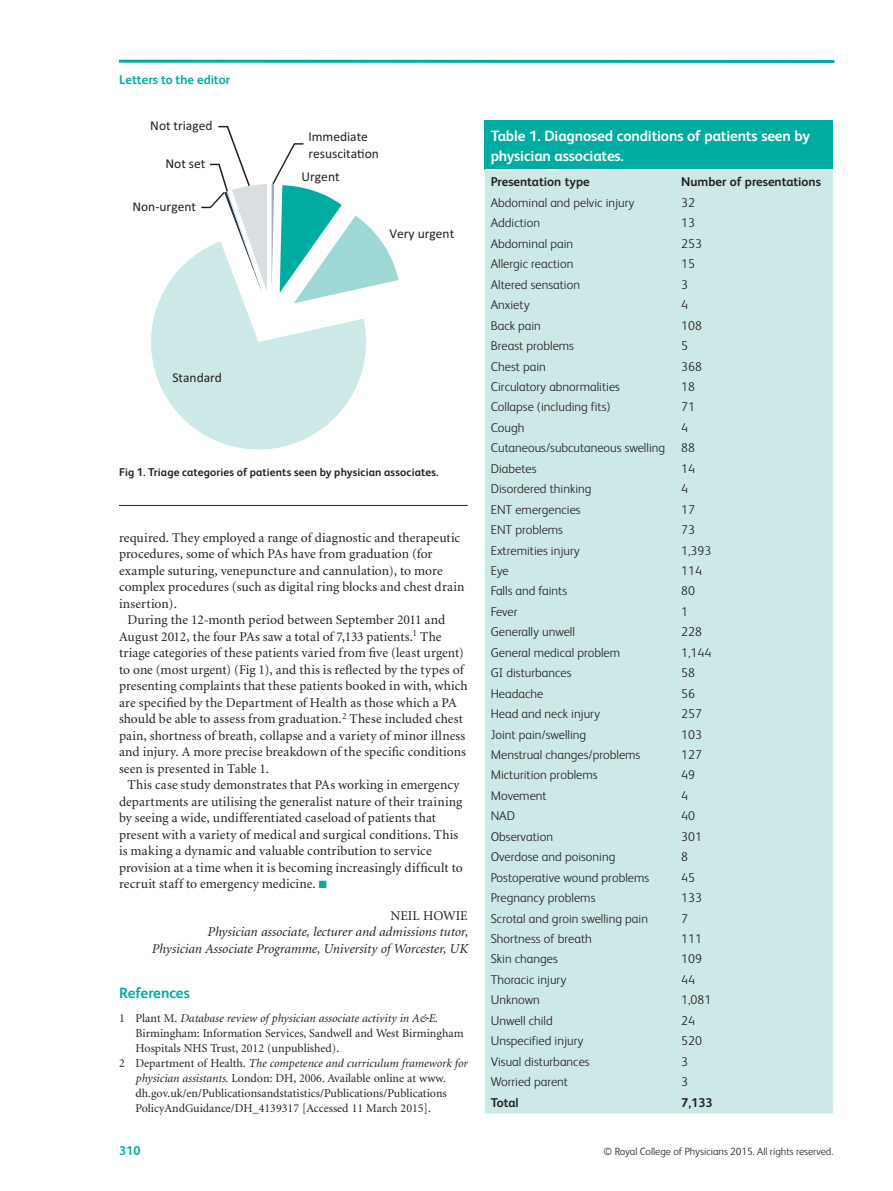
<style>
.page{position:relative;width:893px;height:1191px;background:#fff}
.page>*{position:absolute;margin:0;border:0;box-sizing:border-box;transform-origin:0 0}
.t1{font:700 15px/20.2px "FS Albert";letter-spacing:-.01em;color:#fff}
.t2{font:700 15px "FS Albert";letter-spacing:-.005em;color:#00aca0}
.t3{font:13.5px/16.5px "Minion";letter-spacing:.005em;color:#231f20}
.t4{font:italic 13.5px/16.5px "Minion";color:#231f20;text-align:right}
.t5{font:13.5px/16.2px "Calibri";color:#231f20}
.t6{font:300 12.75px "FS Albert";color:#231f20}
.t7{font:700 12.75px "FS Albert";color:#231f20}
.t8{font:700 12.75px "FS Albert";color:#00aca0}
.t9{font:12px "Minion";color:#231f20}
.t10{font:italic 12px "Minion";color:#231f20}
.t11{font:700 11.25px "FS Albert";letter-spacing:.01em;color:#231f20}
.t12{font:300 10.5px "FS Albert";color:#231f20}
.s1{color:#00aca0}
.s2{font-style:normal}
.s3{font-style:italic}
</style>
<div class="page">
<hr style="left:119px;top:60px;width:715px;height:3px;background:#00aca0">
<svg style="left:151px;top:251px;width:215px;height:198px;fill:#cce9e8"></svg>
<svg style="left:201px;top:126px;width:198px;height:177px"></svg>
<hr style="left:119px;top:505px;width:349px;height:1px;background:#231f20">
<div style="left:485px;top:120px;width:348px;height:50px;background:#00aca0"></div>
<div style="left:485px;top:171px;width:348px;height:942px;background:#cce9e7"></div>
<hr style="left:485px;top:169px;width:348px;height:2px;background:#fff">
<p class="t8" style="left:119px;top:74px;width:113px">Letters to the editor</p>
<p class="t5" style="left:150px;top:119px;width:64px">Not triaged</p>
<p class="t5" style="left:166px;top:156px;width:41px">Not set</p>
<p class="t5" style="left:132px;top:199px;width:65px">Non-urgent</p>
<p class="t5" style="left:172px;top:370px;width:51px">Standard</p>
<p class="t5" style="left:308px;top:130px;width:72px">Immediate resuscita-on</p>
<p class="t5" style="left:302px;top:170px;width:40px">Urgent</p>
<p class="t5" style="left:390px;top:227px;width:66px">Very urgent</p>
<p class="t11" style="left:119px;top:468px;width:321px">Fig 1. Triage categories of patients seen by physician associates.</p>
<p class="t3" style="left:119px;top:530px;width:347px">required. They employed a range of diagnostic and therapeutic procedures, some of which PAs have from graduation (for example suturing, venepuncture and cannulation), to more complex procedures (such as digital ring blocks and chest drain insertion).</p>
<p class="t3" style="left:119px;top:612px;width:350px;text-indent:9px">During the 12-month period between September 2011 and August 2012, the four PAs saw a total of 7,133 patients.<sup>1</sup> The triage categories of these patients varied from five (least urgent) to one (most urgent) (Fig 1), and this is reflected by the types of presenting complaints that these patients booked in with, which are specified by the Department of Health as those which a PA should be able to assess from graduation.<sup>2</sup> These included chest pain, shortness of breath, collapse and a variety of minor illness and injury. A more precise breakdown of the specific conditions seen is presented in Table 1.</p>
<p class="t3" style="left:119px;top:777px;width:345px;text-indent:9px">This case study demonstrates that PAs working in emergency departments are utilising the generalist nature of their training by seeing a wide, undifferentiated caseload of patients that present with a variety of medical and surgical conditions. This is making a dynamic and valuable contribution to service provision at a time when it is becoming increasingly difficult to recruit staff to emergency medicine. <span class="s1">■</span></p>
<p class="t3" style="left:390px;top:908px;width:79px">NEIL HOWIE</p>
<p class="t4" style="left:151px;top:924px;width:318px">Physician associate, lecturer and admissions tutor,<br>Physician Associate Programme, University of Worcester, UK</p>
<p class="t2" style="left:119px;top:986px;width:72px">References</p>
<p class="t10" style="left:119px;top:1013px;width:320px"><span class="s2">1 Plant M.</span> Database review of physician associate activity in A&amp;E.</p>
<p class="t9" style="left:136px;top:1028px;width:330px">Birmingham: Information Services, Sandwell and West Birmingham</p>
<p class="t9" style="left:136px;top:1043px;width:205px">Hospitals NHS Trust, 2012 (unpublished).</p>
<p class="t10" style="left:119px;top:1058px;width:350px"><span class="s2">2 Department of Health.</span> The competence and curriculum framework for</p>
<p class="t9" style="left:136px;top:1073px;width:312px"><span class="s3">physician assistants.</span> London: DH, 2006. Available online at www.</p>
<p class="t9" style="left:136px;top:1088px;width:313px">dh.gov.uk/en/Publicationsandstatistics/Publications/Publications</p>
<p class="t9" style="left:136px;top:1103px;width:297px">PolicyAndGuidance/DH_4139317 [Accessed 11 March 2015].</p>
<p class="t1" style="left:491px;top:127px;width:321px">Table 1. Diagnosed conditions of patients seen by physician associates.</p>
<p class="t7" style="left:491px;top:176px;width:101px">Presentation type</p>
<p class="t7" style="left:681px;top:176px;width:141px">Number of presentations</p>
<p class="t6" style="left:491px;top:198px;width:145px">Abdominal and pelvic injury</p>
<p class="t6" style="left:681px;top:198px;width:15px">32</p>
<p class="t6" style="left:491px;top:219px;width:51px">Addiction</p>
<p class="t6" style="left:681px;top:219px;width:15px">13</p>
<p class="t6" style="left:491px;top:239px;width:84px">Abdominal pain</p>
<p class="t6" style="left:681px;top:239px;width:22px">253</p>
<p class="t6" style="left:491px;top:259px;width:84px">Allergic reaction</p>
<p class="t6" style="left:681px;top:259px;width:15px">15</p>
<p class="t6" style="left:491px;top:280px;width:91px">Altered sensation</p>
<p class="t6" style="left:681px;top:280px;width:8px">3</p>
<p class="t6" style="left:491px;top:300px;width:40px">Anxiety</p>
<p class="t6" style="left:681px;top:300px;width:8px">4</p>
<p class="t6" style="left:491px;top:321px;width:52px">Back pain</p>
<p class="t6" style="left:681px;top:321px;width:22px">108</p>
<p class="t6" style="left:491px;top:341px;width:85px">Breast problems</p>
<p class="t6" style="left:681px;top:341px;width:8px">5</p>
<p class="t6" style="left:491px;top:362px;width:57px">Chest pain</p>
<p class="t6" style="left:681px;top:362px;width:22px">368</p>
<p class="t6" style="left:491px;top:382px;width:131px">Circulatory abnormalities</p>
<p class="t6" style="left:681px;top:382px;width:15px">18</p>
<p class="t6" style="left:491px;top:402px;width:121px">Collapse (including fits)</p>
<p class="t6" style="left:681px;top:402px;width:15px">71</p>
<p class="t6" style="left:491px;top:423px;width:35px">Cough</p>
<p class="t6" style="left:681px;top:423px;width:8px">4</p>
<p class="t6" style="left:491px;top:443px;width:176px">Cutaneous/subcutaneous swelling</p>
<p class="t6" style="left:681px;top:443px;width:15px">88</p>
<p class="t6" style="left:491px;top:464px;width:47px">Diabetes</p>
<p class="t6" style="left:681px;top:464px;width:15px">14</p>
<p class="t6" style="left:491px;top:484px;width:102px">Disordered thinking</p>
<p class="t6" style="left:681px;top:484px;width:8px">4</p>
<p class="t6" style="left:491px;top:505px;width:91px">ENT emergencies</p>
<p class="t6" style="left:681px;top:505px;width:15px">17</p>
<p class="t6" style="left:491px;top:525px;width:74px">ENT problems</p>
<p class="t6" style="left:681px;top:525px;width:15px">73</p>
<p class="t6" style="left:491px;top:546px;width:90px">Extremities injury</p>
<p class="t6" style="left:681px;top:546px;width:31px">1,393</p>
<p class="t6" style="left:491px;top:566px;width:19px">Eye</p>
<p class="t6" style="left:681px;top:566px;width:22px">114</p>
<p class="t6" style="left:491px;top:586px;width:78px">Falls and faints</p>
<p class="t6" style="left:681px;top:586px;width:15px">80</p>
<p class="t6" style="left:491px;top:607px;width:28px">Fever</p>
<p class="t6" style="left:681px;top:607px;width:8px">1</p>
<p class="t6" style="left:491px;top:627px;width:86px">Generally unwell</p>
<p class="t6" style="left:681px;top:627px;width:22px">228</p>
<p class="t6" style="left:491px;top:648px;width:131px">General medical problem</p>
<p class="t6" style="left:681px;top:648px;width:31px">1,144</p>
<p class="t6" style="left:491px;top:668px;width:82px">GI disturbances</p>
<p class="t6" style="left:681px;top:668px;width:15px">58</p>
<p class="t6" style="left:491px;top:689px;width:54px">Headache</p>
<p class="t6" style="left:681px;top:689px;width:15px">56</p>
<p class="t6" style="left:491px;top:709px;width:111px">Head and neck injury</p>
<p class="t6" style="left:681px;top:709px;width:22px">257</p>
<p class="t6" style="left:491px;top:729px;width:97px">Joint pain/swelling</p>
<p class="t6" style="left:681px;top:729px;width:22px">103</p>
<p class="t6" style="left:491px;top:750px;width:151px">Menstrual changes/problems</p>
<p class="t6" style="left:681px;top:750px;width:22px">127</p>
<p class="t6" style="left:491px;top:770px;width:108px">Micturition problems</p>
<p class="t6" style="left:681px;top:770px;width:15px">49</p>
<p class="t6" style="left:491px;top:791px;width:57px">Movement</p>
<p class="t6" style="left:681px;top:791px;width:8px">4</p>
<p class="t6" style="left:491px;top:811px;width:26px">NAD</p>
<p class="t6" style="left:681px;top:811px;width:15px">40</p>
<p class="t6" style="left:491px;top:832px;width:64px">Observation</p>
<p class="t6" style="left:681px;top:832px;width:22px">301</p>
<p class="t6" style="left:491px;top:852px;width:126px">Overdose and poisoning</p>
<p class="t6" style="left:681px;top:852px;width:8px">8</p>
<p class="t6" style="left:491px;top:873px;width:160px">Postoperative wound problems</p>
<p class="t6" style="left:681px;top:873px;width:15px">45</p>
<p class="t6" style="left:491px;top:893px;width:106px">Pregnancy problems</p>
<p class="t6" style="left:681px;top:893px;width:22px">133</p>
<p class="t6" style="left:491px;top:913px;width:159px">Scrotal and groin swelling pain</p>
<p class="t6" style="left:681px;top:913px;width:8px">7</p>
<p class="t6" style="left:491px;top:934px;width:103px">Shortness of breath</p>
<p class="t6" style="left:681px;top:934px;width:22px">111</p>
<p class="t6" style="left:491px;top:954px;width:69px">Skin changes</p>
<p class="t6" style="left:681px;top:954px;width:22px">109</p>
<p class="t6" style="left:491px;top:975px;width:77px">Thoracic injury</p>
<p class="t6" style="left:681px;top:975px;width:15px">44</p>
<p class="t6" style="left:491px;top:995px;width:51px">Unknown</p>
<p class="t6" style="left:681px;top:995px;width:31px">1,081</p>
<p class="t6" style="left:491px;top:1016px;width:64px">Unwell child</p>
<p class="t6" style="left:681px;top:1016px;width:15px">24</p>
<p class="t6" style="left:491px;top:1036px;width:94px">Unspecified injury</p>
<p class="t6" style="left:681px;top:1036px;width:22px">520</p>
<p class="t6" style="left:491px;top:1056px;width:100px">Visual disturbances</p>
<p class="t6" style="left:681px;top:1056px;width:8px">3</p>
<p class="t6" style="left:491px;top:1077px;width:79px">Worried parent</p>
<p class="t6" style="left:681px;top:1077px;width:8px">3</p>
<p class="t7" style="left:491px;top:1097px;width:30px">Total</p>
<p class="t7" style="left:681px;top:1097px;width:33px">7,133</p>
<p class="t8" style="left:119px;top:1145px;width:23px">310</p>
<p class="t12" style="left:604px;top:1147px;width:231px">© Royal College of Physicians 2015. All rights reserved.</p>
</div>
